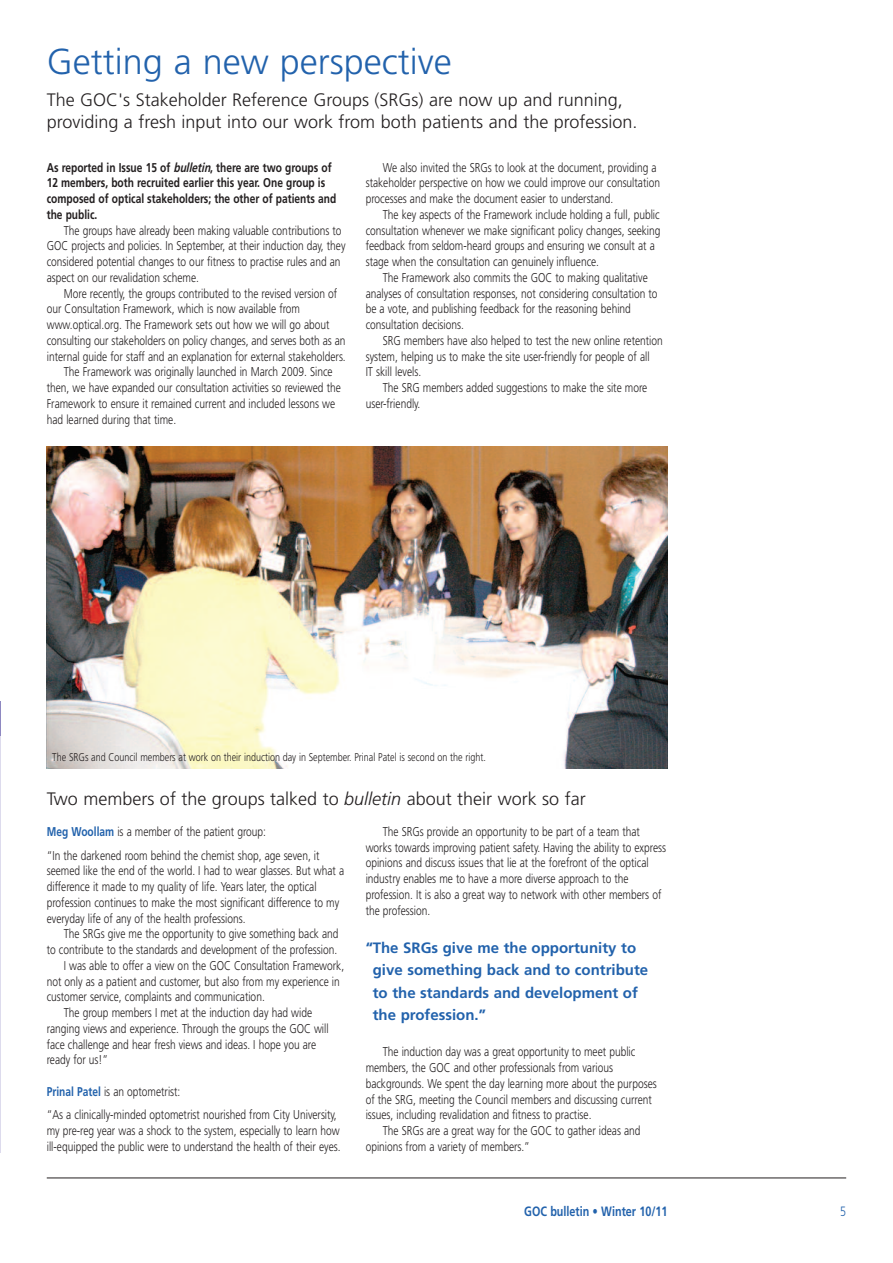
<style>
.page{position:relative;width:893px;height:1263px;background:#fff}
.page>*{position:absolute;margin:0;border:0;box-sizing:border-box;transform-origin:0 0}
.t1{font:300 36px "Frutiger";color:#2262ac}
.t2{font:300 18px/21.8px "Frutiger";color:#231f20}
.t3{font:700 15px/22.5px "Frutiger";color:#2262ac}
.t4{font:700 condensed 13.5px "Frutiger";color:#2262ac}
.t5{font:300 condensed 13.5px "Frutiger";color:#2262ac}
.t6{font:300 condensed 12.75px/15.8px "Frutiger";color:#231f20}
.t7{font:700 condensed 12.75px/15.8px "Frutiger";color:#231f20}
.t8{font:300 condensed 11.25px "Frutiger";color:#231f20}
.s1{font-style:italic}
.s2{font-weight:700;color:#2262ac}
</style>
<div class="page">
<img style="left:47px;top:447px;width:620px;height:322px">
<hr style="left:0;top:702px;width:1px;height:450px;background:#dddbed">
<hr style="left:0;top:701px;width:1px;height:35px;background:#8e88c1">
<hr style="left:47px;top:1178px;width:799px;height:1px;background:#231f20">
<h1 class="t1" style="left:47px;top:47px;width:406px">Getting a new perspective</h1>
<h2 class="t2" style="left:47px;top:91px;width:592px">The GOC's Stakeholder Reference Groups (SRGs) are now up and running, providing a fresh input into our work from both patients and the profession.</h2>
<p class="t7" style="left:47px;top:159px;width:291px">As reported in Issue 15 of <span class="s1">bulletin</span>, there are two groups of 12 members, both recruited earlier this year. One group is composed of optical stakeholders; the other of patients and the public.</p>
<p class="t6" style="left:47px;top:222px;width:300px;text-indent:17px">The groups have already been making valuable contributions to GOC projects and policies. In September, at their induction day, they considered potential changes to our fitness to practise rules and an aspect on our revalidation scheme.</p>
<p class="t6" style="left:64px;top:285px;width:275px">More recently, the groups contributed to the revised version of</p>
<p class="t6" style="left:47px;top:301px;width:255px">our Consultation Framework, which is now available from</p>
<p class="t6" style="left:47px;top:317px;width:284px">www.optical.org. The Framework sets out how we will go about</p>
<p class="t6" style="left:47px;top:333px;width:300px">consulting our stakeholders on policy changes, and serves both as an</p>
<p class="t6" style="left:47px;top:348px;width:301px">internal guide for staff and an explanation for external stakeholders.</p>
<p class="t6" style="left:64px;top:364px;width:270px">The Framework was originally launched in March 2009. Since</p>
<p class="t6" style="left:47px;top:380px;width:296px">then, we have expanded our consultation activities so reviewed the</p>
<p class="t6" style="left:47px;top:396px;width:290px">Framework to ensure it remained current and included lessons we</p>
<p class="t6" style="left:47px;top:411px;width:131px">had learned during that time.</p>
<p class="t6" style="left:366px;top:159px;width:296px;text-indent:17px">We also invited the SRGs to look at the document, providing a stakeholder perspective on how we could improve our consultation processes and make the document easier to understand.</p>
<p class="t6" style="left:366px;top:207px;width:296px;text-indent:17px">The key aspects of the Framework include holding a full, public consultation whenever we make significant policy changes, seeking feedback from seldom-heard groups and ensuring we consult at a stage when the consultation can genuinely influence.</p>
<p class="t6" style="left:366px;top:270px;width:293px;text-indent:17px">The Framework also commits the GOC to making qualitative analyses of consultation responses, not considering consultation to be a vote, and publishing feedback for the reasoning behind consultation decisions.</p>
<p class="t6" style="left:366px;top:333px;width:299px;text-indent:17px">SRG members have also helped to test the new online retention system, helping us to make the site user-friendly for people of all<br>IT skill levels.</p>
<p class="t6" style="left:366px;top:380px;width:283px;text-indent:17px">The SRG members added suggestions to make the site more user-friendly.</p>
<p class="t8" style="left:52px;top:750px;width:435px">The SRGs and Council members at work on their induction day in September. Prinal Patel is second on the right.</p>
<h2 class="t2" style="left:47px;top:789px;width:540px">Two members of the groups talked to <span class="s1">bulletin</span> about their work so far</h2>
<p class="t6" style="left:47px;top:820px;width:274px;line-height:23.7px"><span class="s2">Meg Woollam</span> is a member of the patient group:<br>“In the darkened room behind the chemist shop, age seven, it</p>
<p class="t6" style="left:47px;top:863px;width:299px">seemed like the end of the world. I had to wear glasses. But what a difference it made to my quality of life. Years later, the optical profession continues to make the most significant difference to my everyday life of any of the health professions.</p>
<p class="t6" style="left:64px;top:926px;width:276px">The SRGs give me the opportunity to give something back and</p>
<p class="t6" style="left:47px;top:942px;width:292px">to contribute to the standards and development of the profession.</p>
<p class="t6" style="left:64px;top:957px;width:282px">I was able to offer a view on the GOC Consultation Framework,</p>
<p class="t6" style="left:47px;top:973px;width:295px">not only as a patient and customer, but also from my experience in</p>
<p class="t6" style="left:47px;top:989px;width:220px">customer service, complaints and communication.</p>
<p class="t6" style="left:64px;top:1005px;width:250px">The group members I met at the induction day had wide</p>
<p class="t6" style="left:47px;top:1020px;width:283px">ranging views and experience. Through the groups the GOC will</p>
<p class="t6" style="left:47px;top:1036px;width:271px">face challenge and hear fresh views and ideas. I hope you are</p>
<p class="t6" style="left:47px;top:1052px;width:63px">ready for us!”</p>
<p class="t6" style="left:47px;top:1080px;width:292px;line-height:23.5px"><span class="s2">Prinal Patel</span> is an optometrist:<br>“As a clinically-minded optometrist nourished from City University,</p>
<p class="t6" style="left:47px;top:1123px;width:295px">my pre-reg year was a shock to the system, especially to learn how ill-equipped the public were to understand the health of their eyes.</p>
<p class="t6" style="left:366px;top:824px;width:302px;text-indent:17px">The SRGs provide an opportunity to be part of a team that works towards improving patient safety. Having the ability to express opinions and discuss issues that lie at the forefront of the optical industry enables me to have a more diverse approach to the profession. It is also a great way to network with other members of the profession.</p>
<p class="t3" style="left:373px;top:937px;width:277px;text-indent:-7px">“The SRGs give me the opportunity to give something back and to contribute to the standards and development of the profession.”</p>
<p class="t6" style="left:366px;top:1044px;width:293px;text-indent:17px">The induction day was a great opportunity to meet public members, the GOC and other professionals from various backgrounds. We spent the day learning more about the purposes of the SRG, meeting the Council members and discussing current issues, including revalidation and fitness to practise.</p>
<p class="t6" style="left:366px;top:1123px;width:276px;text-indent:17px">The SRGs are a great way for the GOC to gather ideas and opinions from a variety of members.”</p>
<p class="t4" style="left:524px;top:1203px;width:145px">GOC bulletin • Winter 10/11</p>
<p class="t5" style="left:840px;top:1203px;width:8px">5</p>
</div>
